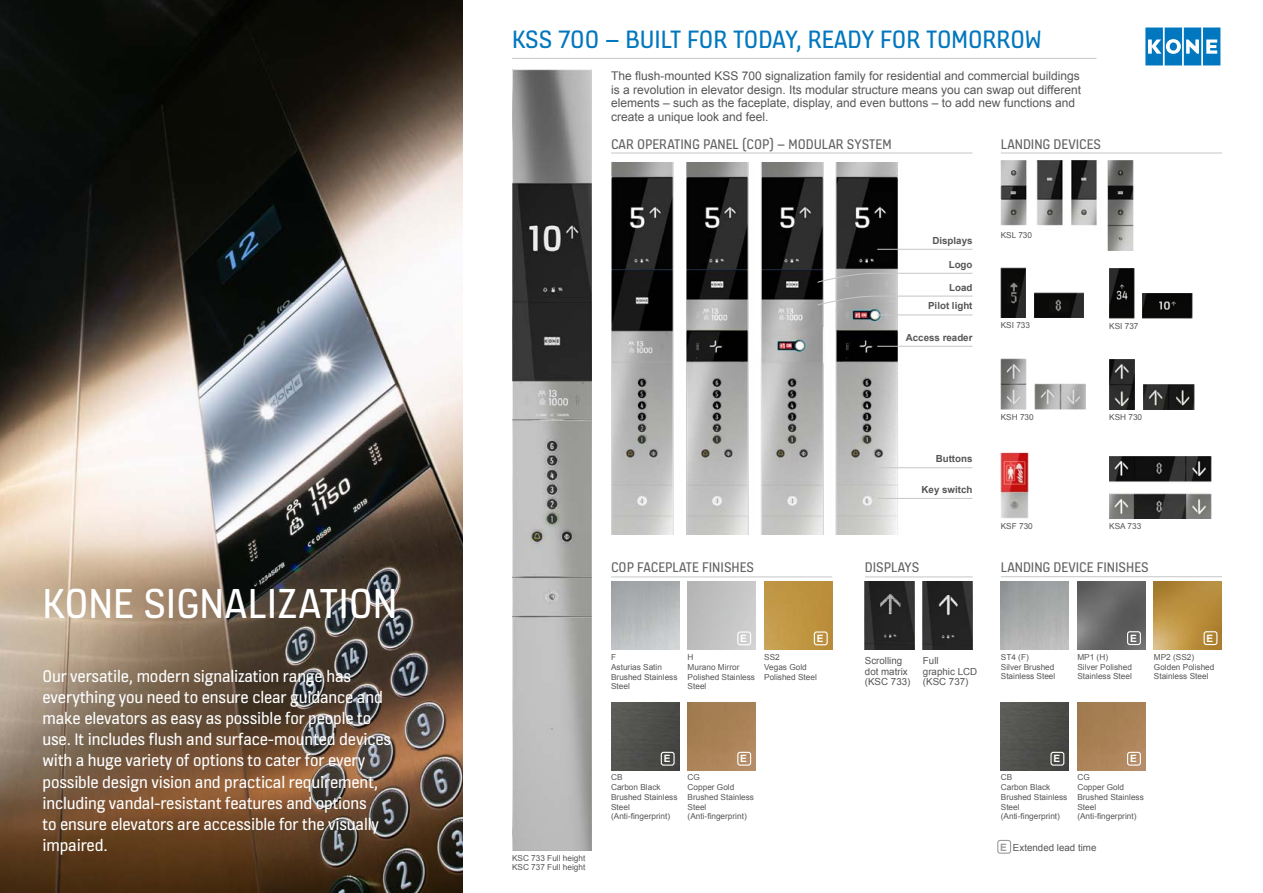
<style>
.page{position:relative;width:1263px;height:893px;background:#fff}
.page>*{position:absolute;margin:0;border:0;box-sizing:border-box;transform-origin:0 0}
.t1{font:45px "KONE Information v 13";letter-spacing:-.005em;color:#fff}
.t2{font:27px "KONE Information v 13";color:#0077be}
.t3{font:18px/21px "KONE Information v 13";letter-spacing:-.01em;color:#fff}
.t4{font:15px "KONE Information v 13";color:#636362}
.t5{font:12px/13.5px "Arial";color:#565656}
.t6{font:700 10.2px "Arial";color:#fff}
.t7{font:9.75px/10.5px "Arial";color:#565656}
.t8{font:700 9.75px "Arial";color:#565656}
.t9{font:8.25px/9.8px "Arial";color:#565656}
.s1{font-weight:700;font-size:10.2px;color:#9c9d9d}
</style>
<div class="page">
<img style="left:611px;top:163px;width:291px;height:371px">
<img style="left:0;top:0;width:462px;height:893px">
<img style="left:512px;top:70px;width:79px;height:781px">
<hr style="left:611px;top:153px;width:361px;height:1px;background:#c5c6c6">
<hr style="left:877px;top:249px;width:95px;height:1px;background:#c5c6c6">
<svg style="left:817px;top:273px;width:156px;height:10px"></svg>
<svg style="left:817px;top:295px;width:156px;height:11px"></svg>
<hr style="left:877px;top:315px;width:95px;height:1px;background:#c5c6c6">
<hr style="left:877px;top:498px;width:95px;height:1px;background:#c5c6c6">
<hr style="left:877px;top:467px;width:95px;height:1px;background:#c5c6c6">
<hr style="left:877px;top:346px;width:95px;height:1px;background:#c5c6c6">
<img style="left:865px;top:582px;width:49px;height:68px">
<img style="left:923px;top:582px;width:49px;height:68px">
<hr style="left:512px;top:58px;width:584px;height:1px;background:#c5c6c6">
<svg style="left:1145px;top:28px;width:75px;height:37px"></svg>
<div style="left:997px;top:840px;width:14px;height:14px;border:1px solid #9c9d9d;border-radius:2px"></div>
<hr style="left:1001px;top:153px;width:221px;height:1px;background:#c5c6c6">
<img style="left:1001px;top:359px;width:25px;height:50px">
<img style="left:1035px;top:384px;width:51px;height:25px">
<img style="left:1109px;top:359px;width:26px;height:51px">
<img style="left:1143px;top:384px;width:51px;height:26px">
<img style="left:1001px;top:268px;width:25px;height:50px">
<img style="left:1034px;top:293px;width:50px;height:25px">
<img style="left:1109px;top:268px;width:25px;height:50px">
<img style="left:1142px;top:293px;width:50px;height:25px">
<img style="left:1001px;top:450px;width:27px;height:69px">
<img style="left:1109px;top:456px;width:102px;height:63px">
<img style="left:1001px;top:160px;width:132px;height:91px">
<hr style="left:1001px;top:576px;width:221px;height:1px;background:#c5c6c6">
<img style="left:1001px;top:702px;width:68px;height:68px">
<div style="left:1050px;top:752px;width:14px;height:14px;border:1px solid #fff;border-radius:2px"></div>
<img style="left:1077px;top:702px;width:68px;height:68px">
<div style="left:1127px;top:752px;width:14px;height:14px;border:1px solid #fff;border-radius:2px"></div>
<img style="left:1077px;top:581px;width:68px;height:69px">
<div style="left:1127px;top:631px;width:14px;height:14px;border:1px solid #fff;border-radius:2px"></div>
<img style="left:1154px;top:581px;width:68px;height:69px">
<div style="left:1203px;top:631px;width:14px;height:14px;border:1px solid #fff;border-radius:2px"></div>
<hr style="left:611px;top:577px;width:221px;height:1px;background:#c5c6c6">
<hr style="left:865px;top:577px;width:107px;height:1px;background:#c5c6c6">
<img style="left:611px;top:702px;width:68px;height:68px">
<div style="left:661px;top:752px;width:14px;height:14px;border:1px solid #fff;border-radius:2px"></div>
<img style="left:688px;top:702px;width:68px;height:68px">
<div style="left:737px;top:752px;width:14px;height:14px;border:1px solid #fff;border-radius:2px"></div>
<div style="left:737px;top:631px;width:14px;height:14px;border:1px solid #fff;border-radius:2px"></div>
<img style="left:764px;top:582px;width:68px;height:68px">
<div style="left:814px;top:631px;width:14px;height:14px;border:1px solid #fff;border-radius:2px"></div>
<h1 class="t1" style="left:43px;top:573px;width:356px">KONE SIGNALIZATION</h1>
<p class="t3" style="left:43px;top:665px;width:350px">Our versatile, modern signalization range has everything you need to ensure clear guidance and make elevators as easy as possible for people to use. It includes flush and surface-mounted devices with a huge variety of options to cater for every possible design vision and practical requirement, including vandal-resistant features and options<br>to ensure elevators are accessible for the visually impaired.</p>
<h2 class="t2" style="left:512px;top:21px;width:531px">KSS 700 – BUILT FOR TODAY, READY FOR TOMORROW</h2>
<p class="t5" style="left:611px;top:69px;width:472px">The flush-mounted KSS 700 signalization family for residential and commercial buildings is a revolution in elevator design. Its modular structure means you can swap out different elements – such as the faceplate, display, and even buttons – to add new functions and create a unique look and feel.</p>
<h3 class="t4" style="left:611px;top:134px;width:282px">CAR OPERATING PANEL (COP) – MODULAR SYSTEM</h3>
<h3 class="t4" style="left:1001px;top:134px;width:102px">LANDING DEVICES</h3>
<p class="t8" style="left:932px;top:234px;width:42px">Displays</p>
<p class="t8" style="left:949px;top:281px;width:25px">Load</p>
<p class="t8" style="left:949px;top:258px;width:25px">Logo</p>
<p class="t8" style="left:928px;top:299px;width:46px">Pilot light</p>
<p class="t8" style="left:906px;top:331px;width:68px">Access reader</p>
<p class="t9" style="left:1001px;top:230px;width:33px">KSL 730</p>
<p class="t9" style="left:1001px;top:320px;width:31px">KSI 733</p>
<p class="t9" style="left:1109px;top:321px;width:31px">KSI 737</p>
<p class="t8" style="left:936px;top:452px;width:38px">Buttons</p>
<p class="t8" style="left:921px;top:483px;width:52px">Key switch</p>
<h3 class="t4" style="left:611px;top:557px;width:145px">COP FACEPLATE FINISHES</h3>
<h3 class="t4" style="left:865px;top:557px;width:56px">DISPLAYS</h3>
<p class="t9" style="left:1001px;top:412px;width:35px">KSH 730</p>
<p class="t9" style="left:1109px;top:412px;width:35px">KSH 730</p>
<p class="t9" style="left:1001px;top:521px;width:34px">KSF 730</p>
<p class="t9" style="left:1109px;top:521px;width:34px">KSA 733</p>
<h3 class="t4" style="left:1001px;top:557px;width:149px">LANDING DEVICE FINISHES</h3>
<p class="t9" style="left:611px;top:652px;width:68px">F<br>Asturias Satin<br>Brushed Stainless<br>Steel</p>
<p class="t6" style="left:740px;top:632px;width:8px">E</p>
<p class="t9" style="left:688px;top:652px;width:69px">H<br>Murano Mirror<br>Polished Stainless<br>Steel</p>
<p class="t6" style="left:817px;top:632px;width:8px">E</p>
<p class="t9" style="left:764px;top:652px;width:54px">SS2<br>Vegas Gold<br>Polished Steel</p>
<p class="t7" style="left:865px;top:655px;width:47px">Scrolling dot matrix (KSC 733)</p>
<p class="t7" style="left:923px;top:655px;width:56px">Full<br>graphic LCD (KSC 737)</p>
<p class="t9" style="left:1001px;top:652px;width:56px">ST4 (F)<br>Silver Brushed<br>Stainless Steel</p>
<p class="t6" style="left:1130px;top:631px;width:8px">E</p>
<p class="t9" style="left:1077px;top:652px;width:56px">MP1 (H)<br>Silver Polished<br>Stainless Steel</p>
<p class="t6" style="left:1206px;top:631px;width:8px">E</p>
<p class="t9" style="left:1154px;top:652px;width:62px">MP2 (SS2)<br>Golden Polished<br>Stainless Steel</p>
<p class="t9" style="left:512px;top:853px;width:75px">KSC 733 Full height<br>KSC 737 Full height</p>
<p class="t6" style="left:664px;top:752px;width:8px">E</p>
<p class="t9" style="left:611px;top:773px;width:68px">CB<br>Carbon Black<br>Brushed Stainless<br>Steel (Anti-fingerprint)</p>
<p class="t6" style="left:740px;top:752px;width:8px">E</p>
<p class="t9" style="left:688px;top:773px;width:68px">CG<br>Copper Gold<br>Brushed Stainless<br>Steel (Anti-fingerprint)</p>
<p class="t6" style="left:1053px;top:752px;width:8px">E</p>
<p class="t9" style="left:1001px;top:773px;width:68px">CB<br>Carbon Black<br>Brushed Stainless<br>Steel (Anti-fingerprint)</p>
<p class="t6" style="left:1130px;top:752px;width:8px">E</p>
<p class="t9" style="left:1077px;top:773px;width:68px">CG<br>Copper Gold<br>Brushed Stainless<br>Steel (Anti-fingerprint)</p>
<p class="t7" style="left:1000px;top:842px;width:98px"><span class="s1">E</span> Extended lead time</p>
</div>
